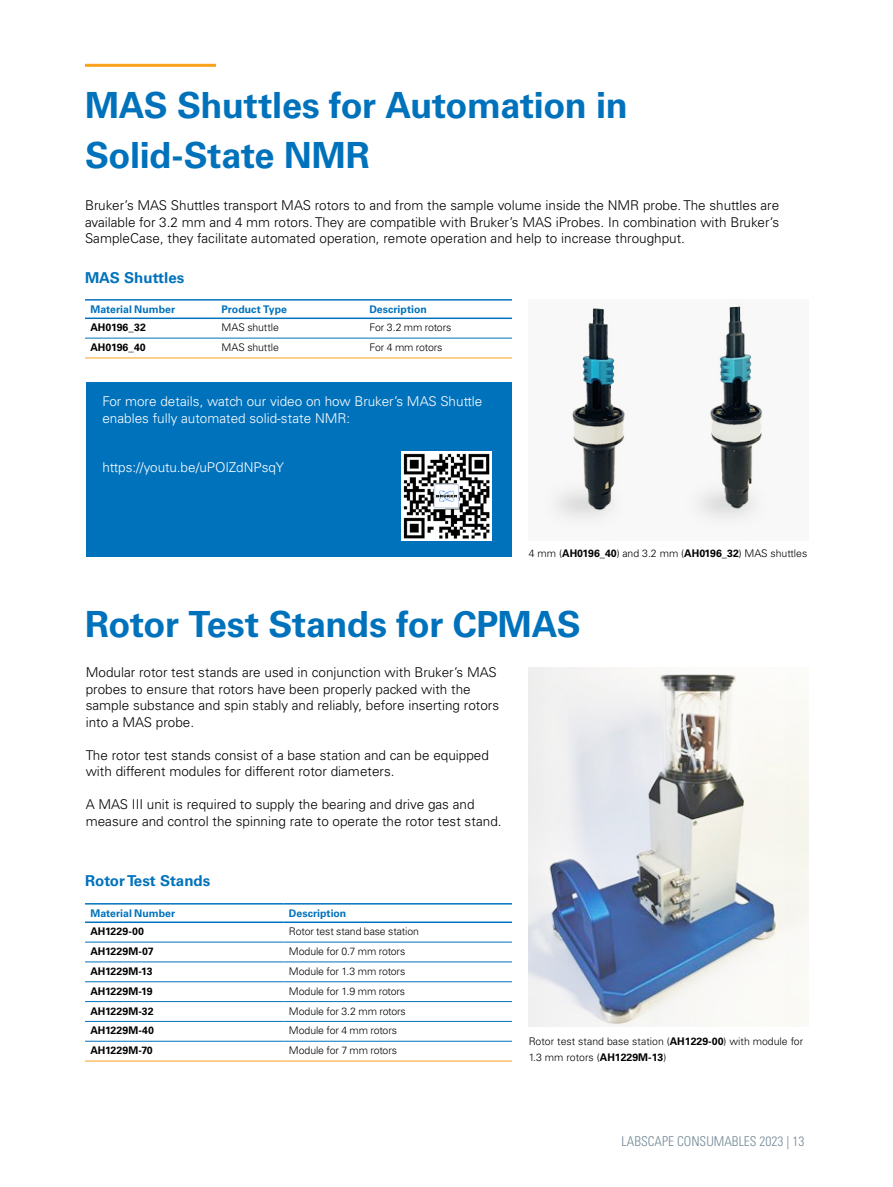
<style>
.page{position:relative;width:893px;height:1187px;background:#fff}
.page>*{position:absolute;margin:0;border:0;box-sizing:border-box;transform-origin:0 0}
.t1{font:700 36px/49.5px "Univers LT Std";letter-spacing:-.01em;color:#0072bc}
.t2{font:700 15px "Univers LT Std";color:#0072bc}
.t3{font:300 13.5px/16.5px "Univers LT Std";color:#000}
.t4{font:300 13.5px/16.5px "Univers LT Std";color:#fff}
.t5{font:300 condensed 13.5px "Univers LT Std";color:#748a96}
.t6{font:300 10.5px/16.5px "Univers LT Std";letter-spacing:-.01em;color:#000}
.t7{font:700 10.5px "Univers LT Std";letter-spacing:-.005em;color:#000}
.t8{font:700 10.5px "Univers LT Std";color:#0072bc}
.s1{font-weight:700}
</style>
<div class="page">
<hr style="left:85px;top:338px;width:131px;height:1px;background:#0072bc">
<hr style="left:216px;top:338px;width:148px;height:1px;background:#0072bc">
<hr style="left:364px;top:338px;width:148px;height:1px;background:#0072bc">
<hr style="left:85px;top:357px;width:131px;height:1px;background:#faa21b">
<hr style="left:216px;top:357px;width:148px;height:1px;background:#faa21b">
<hr style="left:364px;top:357px;width:148px;height:1px;background:#faa21b">
<hr style="left:85px;top:299px;width:131px;height:1px;background:#0072bc">
<hr style="left:216px;top:299px;width:148px;height:1px;background:#0072bc">
<hr style="left:364px;top:299px;width:148px;height:1px;background:#0072bc">
<hr style="left:85px;top:317px;width:131px;height:2px;background:#0072bc">
<hr style="left:216px;top:317px;width:148px;height:2px;background:#0072bc">
<hr style="left:364px;top:317px;width:148px;height:2px;background:#0072bc">
<hr style="left:85px;top:941px;width:198px;height:1px;background:#0072bc">
<hr style="left:283px;top:941px;width:229px;height:1px;background:#0072bc">
<hr style="left:85px;top:961px;width:198px;height:1px;background:#0072bc">
<hr style="left:283px;top:961px;width:229px;height:1px;background:#0072bc">
<hr style="left:85px;top:981px;width:198px;height:1px;background:#0072bc">
<hr style="left:283px;top:981px;width:229px;height:1px;background:#0072bc">
<hr style="left:85px;top:1001px;width:198px;height:1px;background:#0072bc">
<hr style="left:283px;top:1001px;width:229px;height:1px;background:#0072bc">
<hr style="left:85px;top:1020px;width:198px;height:1px;background:#0072bc">
<hr style="left:283px;top:1020px;width:229px;height:1px;background:#0072bc">
<hr style="left:85px;top:1040px;width:198px;height:1px;background:#0072bc">
<hr style="left:283px;top:1040px;width:229px;height:1px;background:#0072bc">
<hr style="left:85px;top:1060px;width:198px;height:1px;background:#faa21b">
<hr style="left:283px;top:1060px;width:229px;height:1px;background:#faa21b">
<hr style="left:85px;top:903px;width:198px;height:1px;background:#0072bc">
<hr style="left:283px;top:903px;width:229px;height:1px;background:#0072bc">
<hr style="left:85px;top:921px;width:198px;height:1px;background:#0072bc">
<hr style="left:283px;top:921px;width:229px;height:1px;background:#0072bc">
<img style="left:550px;top:304px;width:213px;height:219px">
<img style="left:529px;top:667px;width:279px;height:359px">
<div style="left:87px;top:383px;width:425px;height:174px;background:#0072bc"></div>
<img style="left:402px;top:451px;width:89px;height:89px">
<hr style="left:85px;top:64px;width:131px;height:3px;background:#faa21b">
<h1 class="t1" style="left:85px;top:81px;width:544px">MAS Shuttles for Automation in<br>Solid-State NMR</h1>
<p class="t3" style="left:85px;top:197px;width:696px;text-align:justify">Bruker’s MAS Shuttles transport MAS rotors to and from the sample volume inside the NMR probe. The shuttles are available for 3.2 mm and 4 mm rotors. They are compatible with Bruker’s MAS iProbes. In combination with Bruker’s SampleCase, they facilitate automated operation, remote operation and help to increase throughput.</p>
<p class="t2" style="left:85px;top:269px;width:101px">MAS Shuttles</p>
<p class="t8" style="left:90px;top:303px;width:86px">Material Number</p>
<p class="t8" style="left:221px;top:303px;width:67px">Product Type</p>
<p class="t8" style="left:369px;top:303px;width:59px">Description</p>
<p class="t7" style="left:90px;top:321px;width:57px">AH0196_32</p>
<p class="t6" style="left:221px;top:319px;width:59px">MAS shuttle</p>
<p class="t6" style="left:369px;top:319px;width:83px">For 3.2 mm rotors</p>
<p class="t7" style="left:90px;top:341px;width:57px">AH0196_40</p>
<p class="t6" style="left:221px;top:339px;width:59px">MAS shuttle</p>
<p class="t6" style="left:369px;top:339px;width:75px">For 4 mm rotors</p>
<p class="t4" style="left:102px;top:393px;width:382px">For more details, watch our video on how Bruker’s MAS Shuttle enables fully automated solid-state NMR:</p>
<p class="t4" style="left:102px;top:459px;width:183px">https://youtu.be/uPOlZdNPsqY</p>
<p class="t6" style="left:529px;top:545px;width:280px">4 mm (<span class="s1">AH0196_40</span>) and 3.2 mm (<span class="s1">AH0196_32</span>) MAS shuttles</p>
<h1 class="t1" style="left:85px;top:599px;width:497px">Rotor Test Stands for CPMAS</h1>
<p class="t3" style="left:86px;top:664px;width:415px">Modular rotor test stands are used in conjunction with Bruker’s MAS probes to ensure that rotors have been properly packed with the sample substance and spin stably and reliably, before inserting rotors into a MAS probe.</p>
<p class="t3" style="left:86px;top:746px;width:405px">The rotor test stands consist of a base station and can be equipped with different modules for different rotor diameters.</p>
<p class="t3" style="left:86px;top:796px;width:417px">A MAS III unit is required to supply the bearing and drive gas and measure and control the spinning rate to operate the rotor test stand.</p>
<p class="t2" style="left:85px;top:872px;width:127px">Rotor Test Stands</p>
<p class="t8" style="left:90px;top:906px;width:86px">Material Number</p>
<p class="t8" style="left:289px;top:906px;width:59px">Description</p>
<p class="t7" style="left:90px;top:925px;width:55px">AH1229-00</p>
<p class="t6" style="left:289px;top:923px;width:132px">Rotor test stand base station</p>
<p class="t7" style="left:90px;top:945px;width:65px">AH1229M-07</p>
<p class="t6" style="left:289px;top:943px;width:118px">Module for 0.7 mm rotors</p>
<p class="t7" style="left:90px;top:965px;width:64px">AH1229M-13</p>
<p class="t6" style="left:289px;top:962px;width:118px">Module for 1.3 mm rotors</p>
<p class="t7" style="left:90px;top:984px;width:64px">AH1229M-19</p>
<p class="t6" style="left:289px;top:982px;width:118px">Module for 1.9 mm rotors</p>
<p class="t7" style="left:90px;top:1004px;width:65px">AH1229M-32</p>
<p class="t6" style="left:289px;top:1002px;width:118px">Module for 3.2 mm rotors</p>
<p class="t7" style="left:90px;top:1024px;width:65px">AH1229M-40</p>
<p class="t6" style="left:289px;top:1022px;width:110px">Module for 4 mm rotors</p>
<p class="t7" style="left:90px;top:1044px;width:64px">AH1229M-70</p>
<p class="t6" style="left:289px;top:1042px;width:110px">Module for 7 mm rotors</p>
<p class="t6" style="left:529px;top:1032px;width:276px">Rotor test stand base station (<span class="s1">AH1229-00</span>) with module for<br>1.3 mm rotors (<span class="s1">AH1229M-13</span>)</p>
<p class="t5" style="left:622px;top:1132px;width:184px">LABSCAPE CONSUMABLES 2023 | 13</p>
</div>
